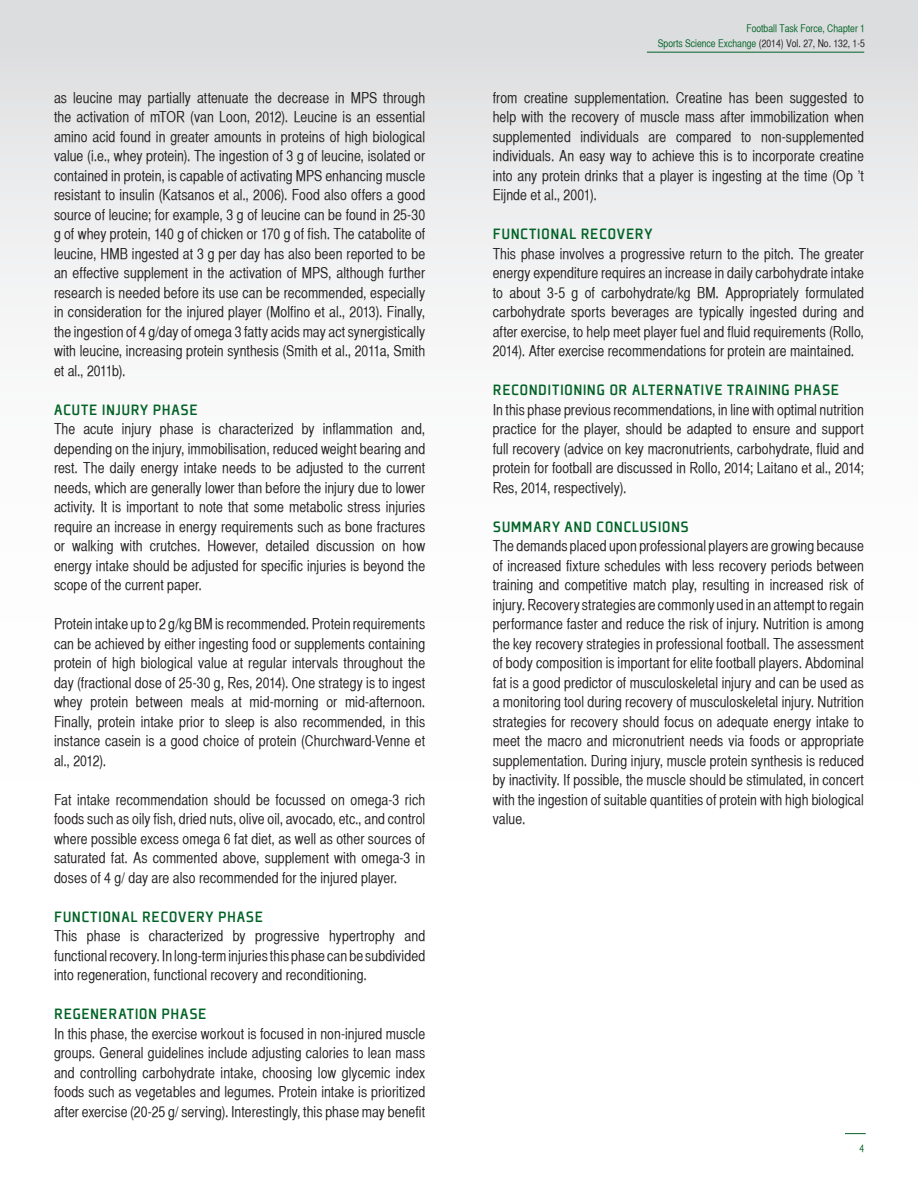
<style>
.page{position:relative;width:918px;height:1188px;background:#fff}
.page>*{position:absolute;margin:0;border:0;box-sizing:border-box;transform-origin:0 0}
.Headings{font:500 16.5px "Plexes Pro";letter-spacing:.025em;color:#016226}
.t1{font:15px/19.5px "Helvetica CY Plain";letter-spacing:.005em;color:#231f20;text-align:justify}
.t2{font:10.5px/15px "Helvetica CY Plain";color:#016226;text-align:right}
.s1{color:#231f20}
</style>
<div class="page">
<div style="left:0;top:0;width:918px;height:1188px;background:linear-gradient(to bottom,#e8e9ea,#fff)"></div>
<hr style="left:647px;top:52px;width:217px;height:1px;background:#016226">
<svg style="left:845px;top:1133px;width:21px;height:1px"></svg>
<p class="t1" style="left:54px;top:88px;width:373px">as leucine may partially attenuate the decrease in MPS through the activation of mTOR (van Loon, 2012). Leucine is an essential amino acid found in greater amounts in proteins of high biological value (i.e., whey protein). The ingestion of 3 g of leucine, isolated or contained in protein, is capable of activating MPS enhancing muscle resistant to insulin (Katsanos et al., 2006). Food also offers a good source of leucine; for example, 3 g of leucine can be found in 25-30 g of whey protein, 140 g of chicken or 170 g of fish. The catabolite of leucine, HMB ingested at 3 g per day has also been reported to be an effective supplement in the activation of MPS, although further research is needed before its use can be recommended, especially in consideration for the injured player (Molfino et al., 2013). Finally, the ingestion of 4 g/day of omega 3 fatty acids may act synergistically with leucine, increasing protein synthesis (Smith et al., 2011a, Smith et al., 2011b).</p>
<p class="Headings" style="left:54px;top:400px;width:145px">ACUTE INJURY PHASE</p>
<p class="t1" style="left:54px;top:419px;width:373px">The acute injury phase is characterized by inflammation and, depending on the injury, immobilisation, reduced weight bearing and rest. The daily energy intake needs to be adjusted to the current needs, which are generally lower than before the injury due to lower activity. It is important to note that some metabolic stress injuries require an increase in energy requirements such as bone fractures or walking with crutches. However, detailed discussion on how energy intake should be adjusted for specific injuries is beyond the scope of the current paper.</p>
<p class="t1" style="left:54px;top:614px;width:373px">Protein intake up to 2 g/kg BM is recommended. Protein requirements can be achieved by either ingesting food or supplements containing protein of high biological value at regular intervals throughout the day (fractional dose of 25-30 g, Res, 2014). One strategy is to ingest whey protein between meals at mid-morning or mid-afternoon.<br>Finally, protein intake prior to sleep is also recommended, in this instance casein is a good choice of protein (Churchward-Venne et al., 2012).</p>
<p class="t1" style="left:54px;top:790px;width:373px">Fat intake recommendation should be focussed on omega-3 rich foods such as oily fish, dried nuts, olive oil, avocado, etc., and control where possible excess omega 6 fat diet, as well as other sources of saturated fat. As commented above, supplement with omega-3 in doses of 4 g/ day are also recommended for the injured player.</p>
<p class="Headings" style="left:54px;top:907px;width:211px">FUNCTIONAL RECOVERY PHASE</p>
<p class="t1" style="left:54px;top:926px;width:373px">This phase is characterized by progressive hypertrophy and functional recovery. In long-term injuries this phase can be subdivided into regeneration, functional recovery and reconditioning.</p>
<p class="Headings" style="left:54px;top:1004px;width:154px">REGENERATION PHASE</p>
<p class="t1" style="left:54px;top:1024px;width:373px">In this phase, the exercise workout is focused in non-injured muscle groups. General guidelines include adjusting calories to lean mass and controlling carbohydrate intake, choosing low glycemic index foods such as vegetables and legumes. Protein intake is prioritized after exercise (20-25 g/ serving). Interestingly, this phase may benefit</p>
<p class="t2" style="left:658px;top:20px;width:209px">Football Task Force, Chapter 1<br>Sports Science Exchange <span class="s1">(2014) Vol. 27, No. 132, 1-5</span></p>
<p class="t1" style="left:493px;top:88px;width:373px">from creatine supplementation. Creatine has been suggested to help with the recovery of muscle mass after immobilization when supplemented individuals are compared to non-supplemented individuals. An easy way to achieve this is to incorporate creatine into any protein drinks that a player is ingesting at the time (Op ’t Eijnde et al., 2001).</p>
<p class="Headings" style="left:493px;top:224px;width:161px">FUNCTIONAL RECOVERY</p>
<p class="t1" style="left:493px;top:244px;width:373px">This phase involves a progressive return to the pitch. The greater energy expenditure requires an increase in daily carbohydrate intake to about 3-5 g of carbohydrate/kg BM. Appropriately formulated carbohydrate sports beverages are typically ingested during and after exercise, to help meet player fuel and fluid requirements (Rollo, 2014). After exercise recommendations for protein are maintained.</p>
<p class="Headings" style="left:493px;top:380px;width:348px">RECONDITIONING OR ALTERNATIVE TRAINING PHASE</p>
<p class="t1" style="left:493px;top:400px;width:373px">In this phase previous recommendations, in line with optimal nutrition practice for the player, should be adapted to ensure and support full recovery (advice on key macronutrients, carbohydrate, fluid and protein for football are discussed in Rollo, 2014; Laitano et al., 2014; Res, 2014, respectively).</p>
<p class="Headings" style="left:493px;top:517px;width:198px">SUMMARY AND CONCLUSIONS</p>
<p class="t1" style="left:493px;top:536px;width:373px">The demands placed upon professional players are growing because of increased fixture schedules with less recovery periods between training and competitive match play, resulting in increased risk of injury. Recovery strategies are commonly used in an attempt to regain performance faster and reduce the risk of injury. Nutrition is among the key recovery strategies in professional football. The assessment of body composition is important for elite football players. Abdominal fat is a good predictor of musculoskeletal injury and can be used as a monitoring tool during recovery of musculoskeletal injury. Nutrition strategies for recovery should focus on adequate energy intake to meet the macro and micronutrient needs via foods or appropriate supplementation. During injury, muscle protein synthesis is reduced by inactivity. If possible, the muscle should be stimulated, in concert with the ingestion of suitable quantities of protein with high biological value.</p>
<p class="t2" style="left:859px;top:1141px;width:6px">4</p>
</div>
